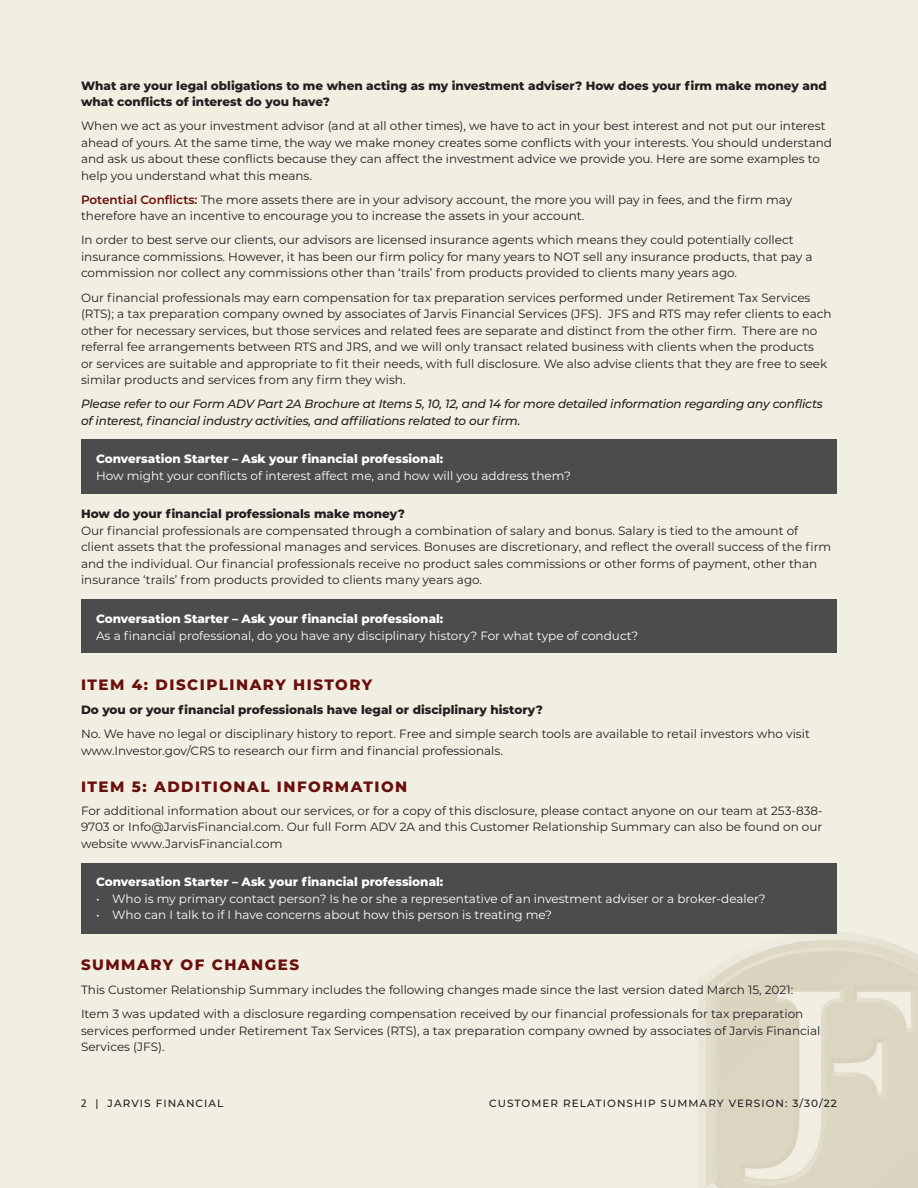
<style>
.page{position:relative;width:918px;height:1188px;background:#f1eee2}
.page>*{position:absolute;margin:0;border:0;box-sizing:border-box;transform-origin:0 0}
.t1{font:800 15px "Montserrat";letter-spacing:.1em;color:#690f0c}
.t2{font:12px/16.5px "Montserrat";color:#231f20}
.t3{font:12px "Montserrat";color:#fff}
.t4{font:800 12px/16.5px "Montserrat";color:#231f20}
.t5{font:italic 500 12px/16.5px "Montserrat";letter-spacing:-.015em;color:#231f20}
.t6{font:800 12px "Montserrat";color:#fff}
.t7{font:500 10.5px "Montserrat";letter-spacing:.1em;color:#231f20}
.s1{font-weight:600;color:#690f0c}
.s2{font-family:"Calibri";font-weight:400;font-size:12px}
</style>
<div class="page">
<img style="left:698px;top:935px;width:220px;height:253px">
<div style="left:81px;top:439px;width:756px;height:55px;background:#4d4c4c"></div>
<div style="left:81px;top:599px;width:756px;height:54px;background:#4d4c4c"></div>
<div style="left:81px;top:863px;width:756px;height:71px;background:#4d4c4c"></div>
<p class="t4" style="left:81px;top:77px;width:747px">What are your legal obligations to me when acting as my investment adviser? How does your firm make money and what conflicts of interest do you have?</p>
<p class="t2" style="left:81px;top:117px;width:753px">When we act as your investment advisor (and at all other times), we have to act in your best interest and not put our interest ahead of yours. At the same time, the way we make money creates some conflicts with your interests. You should understand and ask us about these conflicts because they can affect the investment advice we provide you. Here are some examples to help you understand what this means.</p>
<p class="t2" style="left:81px;top:191px;width:713px"><span class="s1">Potential Conflicts:</span> The more assets there are in your advisory account, the more you will pay in fees, and the firm may therefore have an incentive to encourage you to increase the assets in your account.</p>
<p class="t2" style="left:81px;top:232px;width:733px">In order to best serve our clients, our advisors are licensed insurance agents which means they could potentially collect insurance commissions. However, it has been our firm policy for many years to NOT sell any insurance products, that pay a commission nor collect any commissions other than ‘trails’ from products provided to clients many years ago.</p>
<p class="t2" style="left:81px;top:289px;width:752px">Our financial professionals may earn compensation for tax preparation services performed under Retirement Tax Services (RTS); a tax preparation company owned by associates of Jarvis Financial Services (JFS). JFS and RTS may refer clients to each other for necessary services, but those services and related fees are separate and distinct from the other firm. There are no referral fee arrangements between RTS and JRS, and we will only transact related business with clients when the products<br>or services are suitable and appropriate to fit their needs, with full disclosure. We also advise clients that they are free to seek similar products and services from any firm they wish.</p>
<p class="t5" style="left:81px;top:395px;width:743px">Please refer to our Form ADV Part 2A Brochure at Items 5, 10, 12, and 14 for more detailed information regarding any conflicts of interest, financial industry activities, and affiliations related to our firm.</p>
<p class="t6" style="left:96px;top:450px;width:349px">Conversation Starter – Ask your financial professional:</p>
<p class="t3" style="left:96px;top:467px;width:476px">How might your conflicts of interest affect me, and how will you address them?</p>
<p class="t4" style="left:81px;top:505px;width:325px">How do your financial professionals make money?</p>
<p class="t2" style="left:81px;top:522px;width:752px">Our financial professionals are compensated through a combination of salary and bonus. Salary is tied to the amount of client assets that the professional manages and services. Bonuses are discretionary, and reflect the overall success of the firm and the individual. Our financial professionals receive no product sales commissions or other forms of payment, other than insurance ‘trails’ from products provided to clients many years ago.</p>
<p class="t6" style="left:96px;top:610px;width:349px">Conversation Starter – Ask your financial professional:</p>
<p class="t3" style="left:96px;top:627px;width:544px">As a financial professional, do you have any disciplinary history? For what type of conduct?</p>
<p class="t1" style="left:81px;top:674px;width:293px">ITEM 4: DISCIPLINARY HISTORY</p>
<p class="t4" style="left:81px;top:701px;width:463px">Do you or your financial professionals have legal or disciplinary history?</p>
<p class="t2" style="left:81px;top:725px;width:730px">No. We have no legal or disciplinary history to report. Free and simple search tools are available to retail investors who visit www.Investor.gov/CRS to research our firm and financial professionals.</p>
<p class="t1" style="left:81px;top:775px;width:328px">ITEM 5: ADDITIONAL INFORMATION</p>
<p class="t2" style="left:81px;top:802px;width:743px;text-align:justify">For additional information about our services, or for a copy of this disclosure, please contact anyone on our team at 253-838- 9703 or Info@JarvisFinancial.com. Our full Form ADV 2A and this Customer Relationship Summary can also be found on our website www.JarvisFinancial.com</p>
<p class="t6" style="left:96px;top:873px;width:349px">Conversation Starter – Ask your financial professional:</p>
<p class="t3" style="left:96px;top:890px;width:671px">• Who is my primary contact person? Is he or she a representative of an investment adviser or a broker-dealer?</p>
<p class="t3" style="left:96px;top:907px;width:457px">• Who can I talk to if I have concerns about how this person is treating me?</p>
<p class="t1" style="left:81px;top:954px;width:220px">SUMMARY OF CHANGES</p>
<p class="t2" style="left:81px;top:978px;width:724px;line-height:24px">This Customer Relationship Summary includes the following changes made since the last version dated March 15, 2021:<br>Item 3 was updated with a disclosure regarding compensation received by our financial professionals for tax preparation</p>
<p class="t2" style="left:81px;top:1022px;width:741px">services performed under Retirement Tax Services (RTS), a tax preparation company owned by associates of Jarvis Financial<br>Services (JFS).</p>
<p class="t7" style="left:81px;top:1096px;width:144px"><span class="s2">2</span> | JARVIS FINANCIAL</p>
<p class="t7" style="left:489px;top:1096px;width:349px">CUSTOMER RELATIONSHIP SUMMARY VERSION: 3/30/22</p>
</div>
